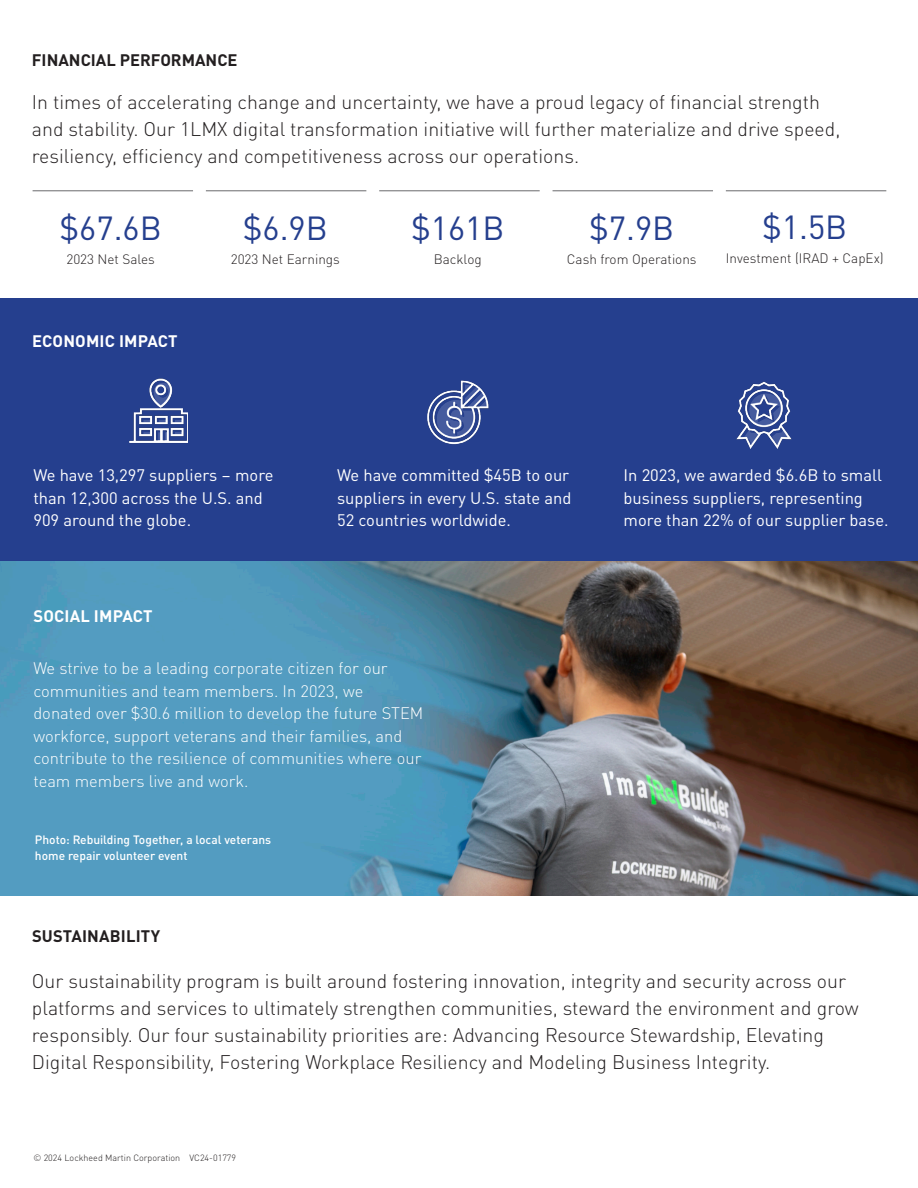
<style>
.page{position:relative;width:918px;height:1188px;background:#fff}
.page>*{position:absolute;margin:0;border:0;box-sizing:border-box;transform-origin:0 0}
.t1{font:33px "DIN Pro";color:#253f8e}
.t2{font:300 19.5px/27px "DIN Pro";color:#231f20}
.t3{font:300 16.5px/22.5px "DIN Pro";color:#fff}
.t4{font:16.5px/22.5px "DIN Pro";color:#fff}
.t5{font:700 16.5px "DIN Pro";color:#231f20}
.t6{font:700 16.5px "DIN Pro";letter-spacing:.01em;color:#fff}
.t7{font:300 13.5px "DIN Pro";color:#231f20}
.t8{font:500 12px/16.5px "DIN Pro";color:#fff}
.t9{font:300 9px "DINOT";color:#231f20}
</style>
<div class="page">
<img style="left:0;top:561px;width:918px;height:334px">
<div style="left:0;top:298px;width:918px;height:263px;background:#253f8e"></div>
<img style="left:129px;top:378px;width:59px;height:65px">
<img style="left:427px;top:380px;width:62px;height:65px">
<img style="left:736px;top:381px;width:56px;height:68px">
<hr style="left:33px;top:191px;width:160px;height:1px;background:#69696c">
<hr style="left:206px;top:191px;width:160px;height:1px;background:#69696c">
<hr style="left:379px;top:191px;width:161px;height:1px;background:#69696c">
<hr style="left:553px;top:191px;width:160px;height:1px;background:#69696c">
<hr style="left:726px;top:191px;width:160px;height:1px;background:#69696c">
<p class="t5" style="left:32px;top:47px;width:207px">FINANCIAL PERFORMANCE</p>
<p class="t2" style="left:32px;top:88px;width:810px">In times of accelerating change and uncertainty, we have a proud legacy of financial strength and stability. Our 1LMX digital transformation initiative will further materialize and drive speed, resiliency, efficiency and competitiveness across our operations.</p>
<p class="t1" style="left:60px;top:203px;width:104px">$67.6B</p>
<p class="t7" style="left:66px;top:249px;width:90px">2023 Net Sales</p>
<p class="t6" style="left:32px;top:328px;width:147px">ECONOMIC IMPACT</p>
<p class="t1" style="left:243px;top:203px;width:87px">$6.9B</p>
<p class="t7" style="left:231px;top:249px;width:111px">2023 Net Earnings</p>
<p class="t1" style="left:411px;top:203px;width:95px">$161B</p>
<p class="t7" style="left:434px;top:249px;width:49px">Backlog</p>
<p class="t1" style="left:589px;top:203px;width:87px">$7.9B</p>
<p class="t7" style="left:567px;top:249px;width:131px">Cash from Operations</p>
<p class="t1" style="left:762px;top:202px;width:87px">$1.5B</p>
<p class="t7" style="left:726px;top:248px;width:159px">Investment (IRAD + CapEx)</p>
<p class="t4" style="left:33px;top:463px;width:242px">We have 13,297 suppliers – more than 12,300 across the U.S. and<br>909 around the globe.</p>
<p class="t4" style="left:337px;top:463px;width:236px">We have committed $45B to our suppliers in every U.S. state and<br>52 countries worldwide.</p>
<p class="t4" style="left:624px;top:463px;width:266px">In 2023, we awarded $6.6B to small business suppliers, representing more than 22% of our supplier base.</p>
<p class="t6" style="left:34px;top:603px;width:121px">SOCIAL IMPACT</p>
<p class="t3" style="left:33px;top:656px;width:392px">We strive to be a leading corporate citizen for our communities and team members. In 2023, we donated over $30.6 million to develop the future STEM workforce, support veterans and their families, and contribute to the resilience of communities where our team members live and work.</p>
<p class="t8" style="left:35px;top:830px;width:238px">Photo: Rebuilding Together, a local veterans home repair volunteer event</p>
<p class="t5" style="left:32px;top:923px;width:130px">SUSTAINABILITY</p>
<p class="t2" style="left:32px;top:966px;width:828px">Our sustainability program is built around fostering innovation, integrity and security across our platforms and services to ultimately strengthen communities, steward the environment and grow responsibly. Our four sustainability priorities are: Advancing Resource Stewardship, Elevating Digital Responsibility, Fostering Workplace Resiliency and Modeling Business Integrity.</p>
<p class="t9" style="left:33px;top:1151px;width:204px">© 2024 Lockheed Martin Corporation VC24-01779</p>
</div>
